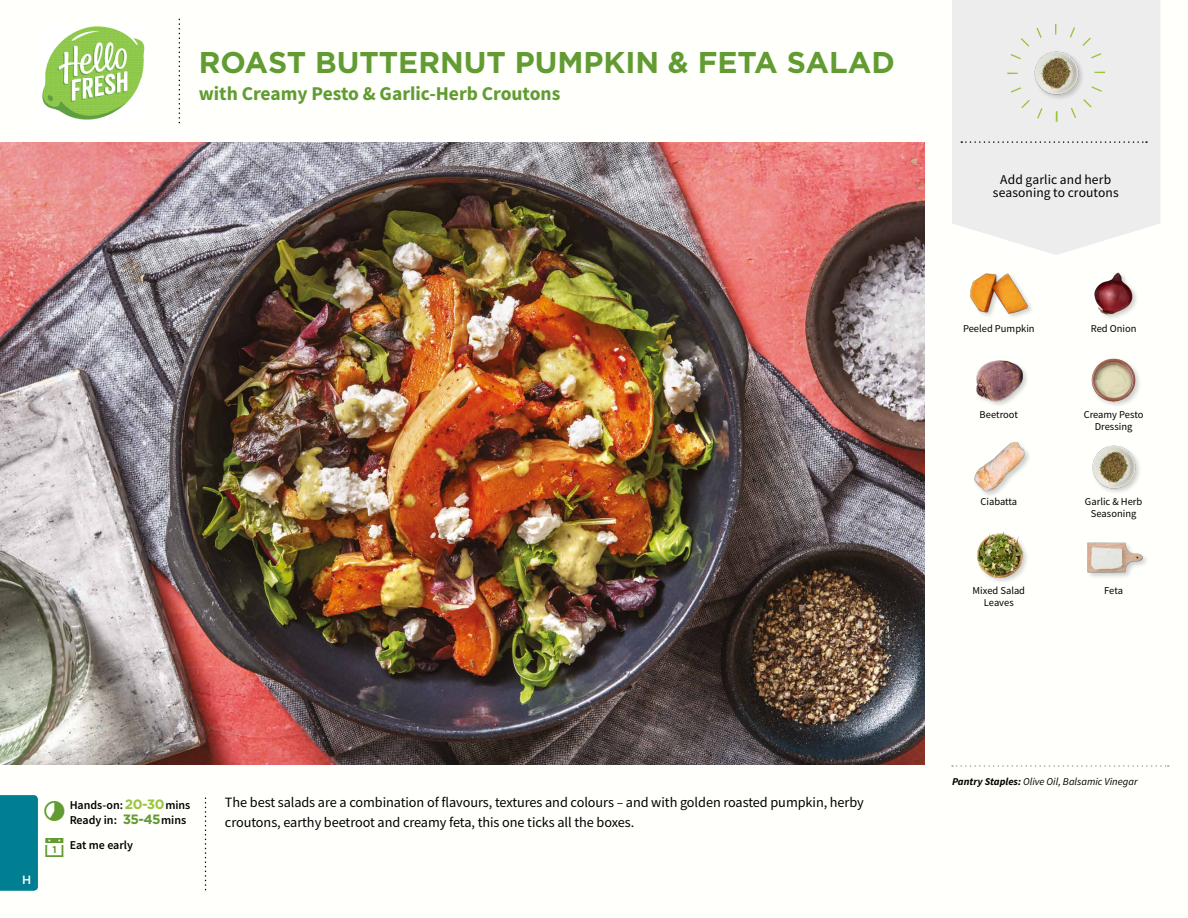
<style>
.page{position:relative;width:1188px;height:918px;background:#fff}
.page>*{position:absolute;margin:0;border:0;box-sizing:border-box;transform-origin:0 0}
.t1{font:700 30px "Gotham";color:#619b31}
.t2{font:700 19.5px "Source Sans Pro";color:#619b31}
.t3{font:14.25px/19.5px "Source Sans Pro";letter-spacing:-.005em;color:#000}
.t4{font:13.5px/13.5px "Source Sans Pro";letter-spacing:.01em;color:#000;text-align:center}
.t5{font:600 12px/15px "Source Sans Pro";color:#000}
.t6{font:500 12px "Gotham";color:#fff}
.t7{font:10.5px/12px "Source Sans Pro";color:#000;text-align:center}
.t8{font:italic 10.5px "Source Sans Pro";color:#000}
.s1{font-family:"Gotham";font-weight:700;font-size:13.5px;color:#9ac43a}
.s2{font-family:"Gotham";font-weight:700;font-size:13.5px;color:#619b31}
.s3{font-style:italic}
.s4{font-weight:700}
</style>
<div class="page">
<img style="left:43px;top:26px;width:102px;height:94px">
<div style="left:0;top:795px;width:38px;height:96px;background:#007f92"></div>
<img style="left:1092px;top:445px;width:48px;height:48px">
<img style="left:1091px;top:358px;width:49px;height:48px">
<div style="left:973px;top:441px;width:59px;height:57px;background:#000;opacity:.2"></div>
<img style="left:974px;top:442px;width:51px;height:50px">
<div style="left:1086px;top:541px;width:63px;height:39px;background:#000;opacity:.2"></div>
<img style="left:1087px;top:541px;width:56px;height:39px">
<img style="left:977px;top:532px;width:50px;height:50px">
<img style="left:976px;top:360px;width:52px;height:46px">
<img style="left:1094px;top:272px;width:43px;height:47px">
<div style="left:969px;top:272px;width:66px;height:48px;background:#000;opacity:.2"></div>
<img style="left:970px;top:272px;width:58px;height:48px">
<svg style="left:952px;top:0;width:208px;height:255px;background:#eeeeed"></svg>
<svg style="left:961px;top:141px;width:186px;height:2px"></svg>
<div style="left:1007px;top:24px;width:98px;height:98px;border:11px dashed #9ac43a;border-radius:50%"></div>
<img style="left:0;top:142px;width:925px;height:623px">
<svg style="left:952px;top:765px;width:217px;height:2px"></svg>
<img style="left:1028px;top:44px;width:57px;height:58px">
<h1 class="t1" style="left:199px;top:42px;width:698px">ROAST BUTTERNUT PUMPKIN &amp; FETA SALAD</h1>
<h2 class="t2" style="left:199px;top:80px;width:363px">with Creamy Pesto &amp; Garlic-Herb Croutons</h2>
<p class="t4" style="left:993px;top:172px;width:127px">Add garlic and herb seasoning to croutons</p>
<p class="t7" style="left:963px;top:322px;width:73px">Peeled Pumpkin</p>
<p class="t7" style="left:1091px;top:322px;width:47px">Red Onion</p>
<p class="t7" style="left:980px;top:409px;width:40px">Beetroot</p>
<p class="t7" style="left:1084px;top:409px;width:61px">Creamy Pesto<br>Dressing</p>
<p class="t7" style="left:981px;top:496px;width:38px">Ciabatta</p>
<p class="t7" style="left:1085px;top:496px;width:59px">Garlic &amp; Herb<br>Seasoning</p>
<p class="t7" style="left:973px;top:584px;width:54px">Mixed Salad<br>Leaves</p>
<p class="t7" style="left:1104px;top:584px;width:20px">Feta</p>
<p class="t6" style="left:22px;top:872px;width:11px">H</p>
<p class="t5" style="left:70px;top:798px;width:122px">Hands-on: <span class="s1">20-30</span>mins<br>Ready in: <span class="s2">35-45</span>mins</p>
<p class="t3" style="left:225px;top:793px;width:640px">The best salads are a combination of flavours, textures and colours <span class="s3">–</span> and with golden roasted pumpkin, herby croutons, earthy beetroot and creamy feta, this one ticks all the boxes.</p>
<p class="t5" style="left:70px;top:838px;width:65px">Eat me early</p>
<p class="t8" style="left:952px;top:775px;width:187px"><span class="s4">Pantry Staples:</span> Olive Oil, Balsamic Vinegar</p>
</div>
